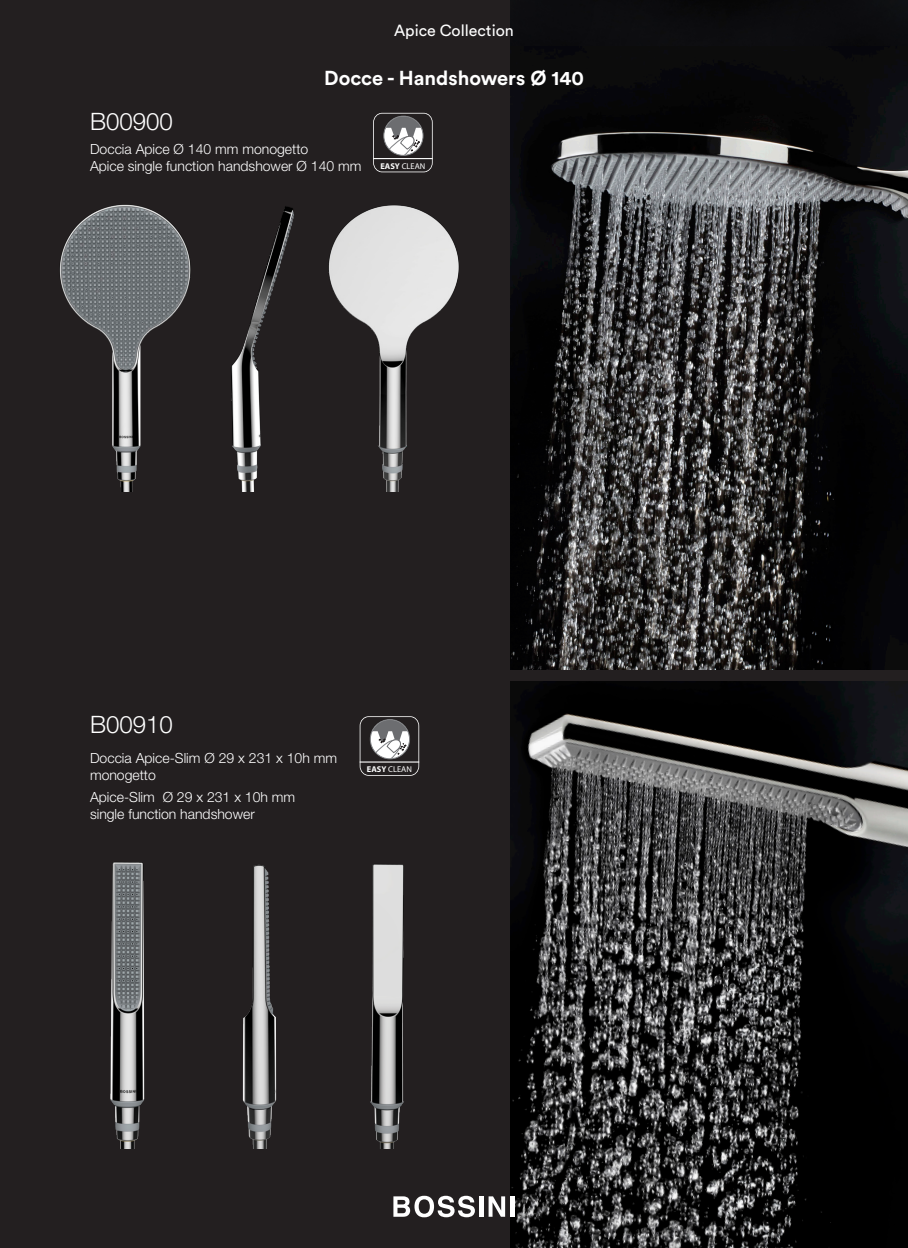
<style>
.page{position:relative;width:908px;height:1248px;background:#fff}
.page>*{position:absolute;margin:0;border:0;box-sizing:border-box;transform-origin:0 0}
.t1{font:300 24px "Helvetica Neue LT Pro";color:#fff}
.t2{font:700 20px "Circular Std";color:#fff}
.t3{font:16px "Circular Std";color:#fff}
.t4{font:300 14px/16.8px "Helvetica Neue LT Pro";color:#fff}
.t5{font:8.4px "Myriad Pro";color:#fff}
.s1{font-weight:700}
</style>
<div class="page">
<div style="left:0;top:0;width:907px;height:1247px;background:#231f20"></div>
<img style="left:510px;top:45px;width:397px;height:624px">
<img style="left:510px;top:681px;width:397px;height:566px">
<img style="left:60px;top:204px;width:111px;height:288px">
<img style="left:171px;top:206px;width:123px;height:286px">
<img style="left:328px;top:205px;width:131px;height:287px">
<img style="left:110px;top:862px;width:35px;height:286px">
<img style="left:242px;top:864px;width:35px;height:284px">
<img style="left:370px;top:864px;width:34px;height:284px">
<svg style="left:393px;top:1195px;width:81px;height:22px"></svg>
<hr style="left:479px;top:1196px;width:4px;height:20px;background:#fff">
<svg style="left:488px;top:1196px;width:17px;height:20px"></svg>
<hr style="left:510px;top:1196px;width:4px;height:20px;background:#fff">
<svg style="left:373px;top:113px;width:59px;height:59px"></svg>
<svg style="left:359px;top:716px;width:60px;height:59px"></svg>
<p class="t3" style="left:394px;top:21px;width:121px">Apice Collection</p>
<h2 class="t2" style="left:324px;top:65px;width:261px">Docce - Handshowers Ø 140</h2>
<h1 class="t1" style="left:90px;top:107px;width:84px">B00900</h1>
<p class="t4" style="left:90px;top:140px;width:273px">Doccia Apice Ø 140 mm monogetto<br>Apice single function handshower Ø 140 mm</p>
<p class="t5" style="left:380px;top:161px;width:46px"><span class="s1">EASY</span> CLEAN</p>
<h1 class="t1" style="left:90px;top:710px;width:84px">B00910</h1>
<p class="t4" style="left:90px;top:749px;width:248px">Doccia Apice-Slim Ø 29 x 231 x 10h mm monogetto</p>
<p class="t4" style="left:90px;top:788px;width:207px">Apice-Slim Ø 29 x 231 x 10h mm single function handshower</p>
<p class="t5" style="left:367px;top:764px;width:46px"><span class="s1">EASY</span> CLEAN</p>
</div>
